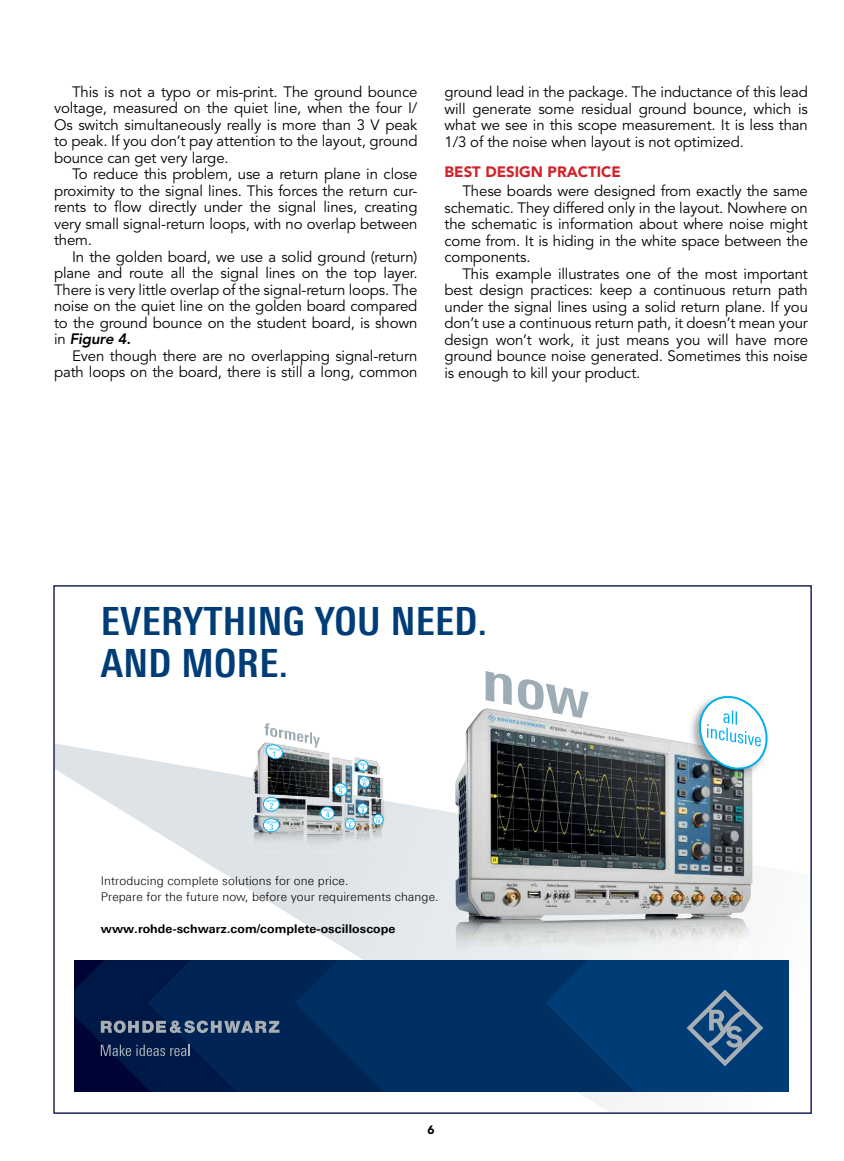
<style>
.page{position:relative;width:844px;height:1161px;background:#fff}
.page>*{position:absolute;margin:0;border:0;box-sizing:border-box;transform-origin:0 0}
.t1{font:700 39px/42px "Linotype Univers 620 Cn";letter-spacing:.01em;color:#003d77}
.t2{font:15px/16.5px "Avenir LT Std";letter-spacing:-.01em;color:#000;text-align:justify}
.t3{font:900 15px "Avenir LT Std";color:#d2232a}
.t4{font:300 12px/15.8px "Linotype Univers 330";letter-spacing:.01em;color:#000}
.t5{font:700 12px "Linotype Univers 630";letter-spacing:.01em;color:#000}
.t6{font:900 12px "Avenir LT Std";color:#000}
.s1{font-weight:800;font-style:italic}
</style>
<div class="page">
<svg style="left:56px;top:744px;width:697px;height:367px"></svg>
<img style="left:254px;top:832px;width:86px;height:21px">
<img style="left:340px;top:801px;width:44px;height:50px">
<img style="left:253px;top:743px;width:44px;height:35px">
<img style="left:297px;top:747px;width:44px;height:39px">
<img style="left:340px;top:757px;width:40px;height:14px">
<img style="left:340px;top:771px;width:44px;height:30px">
<img style="left:253px;top:778px;width:44px;height:54px">
<img style="left:297px;top:786px;width:44px;height:43px">
<img style="left:259px;top:829px;width:121px;height:5px">
<svg style="left:263px;top:819px;width:16px;height:13px"></svg>
<div style="left:263px;top:818px;width:16px;height:14px;border:1px solid #00aeef;border-radius:50%"></div>
<svg style="left:263px;top:797px;width:16px;height:14px"></svg>
<div style="left:263px;top:797px;width:16px;height:14px;border:1px solid #00aeef;border-radius:50%"></div>
<div style="left:357px;top:803px;width:11px;height:11px;border:1px solid #00aeef;border-radius:50%"></div>
<div style="left:373px;top:814px;width:10px;height:11px;border:1px solid #00aeef;border-radius:50%"></div>
<div style="left:345px;top:819px;width:10px;height:10px;background:#21aee3;border-radius:50%"></div>
<div style="left:345px;top:818px;width:10px;height:11px;border:1px solid #00aeef;border-radius:50%"></div>
<svg style="left:334px;top:783px;width:13px;height:13px"></svg>
<div style="left:334px;top:783px;width:13px;height:13px;border:1px solid #00aeef;border-radius:50%"></div>
<svg style="left:321px;top:807px;width:13px;height:12px"></svg>
<div style="left:320px;top:806px;width:14px;height:14px;border:1px solid #00aeef;border-radius:50%"></div>
<div style="left:357px;top:760px;width:11px;height:11px;border:1px solid #00aeef;border-radius:50%"></div>
<div style="left:359px;top:776px;width:11px;height:12px;border:1px solid #00aeef;border-radius:50%"></div>
<svg style="left:264px;top:723px;width:56px;height:36px"></svg>
<svg style="left:359px;top:806px;width:7px;height:7px"></svg>
<svg style="left:266px;top:799px;width:10px;height:10px"></svg>
<svg style="left:266px;top:821px;width:10px;height:9px"></svg>
<svg style="left:323px;top:809px;width:8px;height:9px"></svg>
<svg style="left:337px;top:785px;width:7px;height:9px"></svg>
<svg style="left:347px;top:820px;width:7px;height:8px"></svg>
<svg style="left:359px;top:763px;width:7px;height:7px"></svg>
<svg style="left:361px;top:778px;width:7px;height:8px"></svg>
<svg style="left:485px;top:671px;width:27px;height:34px"></svg>
<svg style="left:518px;top:679px;width:71px;height:30px"></svg>
<img style="left:455px;top:919px;width:148px;height:41px">
<img style="left:603px;top:919px;width:148px;height:41px">
<img style="left:455px;top:709px;width:297px;height:210px">
<img style="left:689px;top:709px;width:65px;height:70px">
<img style="left:689px;top:743px;width:63px;height:36px">
<svg style="left:698px;top:696px;width:70px;height:75px"></svg>
<svg style="left:375px;top:816px;width:6px;height:7px"></svg>
<svg style="left:74px;top:960px;width:74px;height:132px;background:#00103f"></svg>
<svg style="left:148px;top:960px;width:147px;height:132px;background:#002150"></svg>
<svg style="left:295px;top:960px;width:250px;height:132px;background:#002d5f"></svg>
<svg style="left:101px;top:1020px;width:178px;height:13px;background:#5a6c85"></svg>
<svg style="left:101px;top:1045px;width:88px;height:11px"></svg>
<svg style="left:545px;top:960px;width:244px;height:132px;background:#074076"></svg>
<p class="t2" style="left:54px;top:84px;width:365px;text-indent:18px">This is not a typo or mis-print. The ground bounce voltage, measured on the quiet line, when the four I/ Os switch simultaneously really is more than 3 V peak to peak. If you don’t pay attention to the layout, ground bounce can get very large.</p>
<p class="t2" style="left:54px;top:166px;width:365px;text-indent:18px">To reduce this problem, use a return plane in close proximity to the signal lines. This forces the return cur&shy;rents to flow directly under the signal lines, creating very small signal-return loops, with no overlap between them.</p>
<p class="t2" style="left:54px;top:249px;width:365px;text-indent:18px">In the golden board, we use a solid ground (return) plane and route all the signal lines on the top layer.<br>There is very little overlap of the signal-return loops. The noise on the quiet line on the golden board compared to the ground bounce on the student board, is shown in <span class="s1">Figure 4.</span></p>
<p class="t2" style="left:54px;top:348px;width:365px;text-align:right">Even though there are no overlapping signal-return path loops on the board, there is still a long, common</p>
<p class="t2" style="left:444px;top:84px;width:365px">ground lead in the package. The inductance of this lead will generate some residual ground bounce, which is what we see in this scope measurement. It is less than 1/3 of the noise when layout is not optimized.</p>
<p class="t3" style="left:444px;top:163px;width:178px">BEST DESIGN PRACTICE</p>
<p class="t2" style="left:444px;top:183px;width:365px;text-indent:18px">These boards were designed from exactly the same schematic. They differed only in the layout. Nowhere on the schematic is information about where noise might come from. It is hiding in the white space between the components.</p>
<p class="t2" style="left:444px;top:266px;width:365px;text-indent:18px">This example illustrates one of the most important best design practices: keep a continuous return path under the signal lines using a solid return plane. If you don’t use a continuous return path, it doesn’t mean your design won’t work, it just means you will have more ground bounce noise generated. Sometimes this noise is enough to kill your product.</p>
<h1 class="t1" style="left:101px;top:600px;width:388px">EVERYTHING YOU NEED.<br>AND MORE.</h1>
<p class="t4" style="left:101px;top:873px;width:339px">Introducing complete solutions for one price.<br>Prepare for the future now, before your requirements change.</p>
<p class="t5" style="left:101px;top:921px;width:296px">www.rohde-schwarz.com/complete-oscilloscope</p>
<p class="t6" style="left:427px;top:1123px;width:9px">6</p>
</div>
